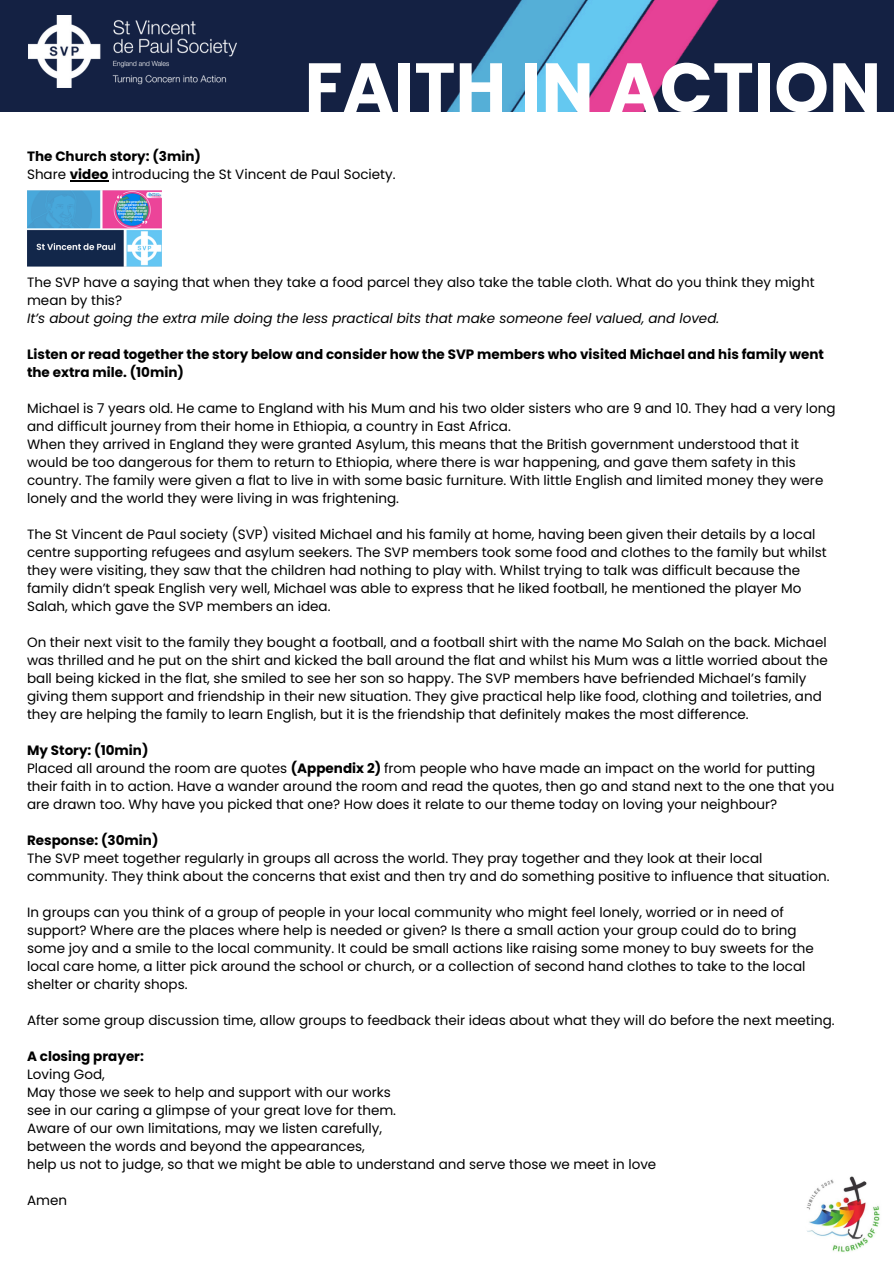
<style>
.page{position:relative;width:894px;height:1264px;background:#fff}
.page>*{position:absolute;margin:0;border:0;box-sizing:border-box;transform-origin:0 0}
.t1{font:700 69.45px "Poppins";color:#fff}
.t2{font:13.5px/18px "Poppins";color:#000}
.t3{font:700 13.5px/18px "Poppins";color:#000}
.t4{font:italic 13.5px "Poppins";color:#000}
.s1{font-weight:700}
</style>
<div class="page">
<img style="left:802px;top:1174px;width:80px;height:79px;border-radius:50%">
<hr style="left:70px;top:180px;width:38px;height:1px;background:#000">
<img style="left:27px;top:191px;width:134px;height:75px">
<div style="left:0;top:0;width:893px;height:112px;background:#142143"></div>
<img style="left:29px;top:16px;width:208px;height:72px">
<img style="left:446px;top:0;width:273px;height:112px">
<p class="t1" style="left:304px;top:39px;width:578px">FAITH IN ACTION</p>
<p class="t3" style="left:27px;top:147px;width:175px">The Church story: (3min)</p>
<h1 class="t2" style="left:27px;top:165px;width:370px">Share <span class="s1">video</span> introducing the St Vincent de Paul Society.</h1>
<p class="t2" style="left:27px;top:273px;width:788px">The SVP have a saying that when they take a food parcel they also take the table cloth. What do you think they might mean by this?</p>
<p class="t4" style="left:27px;top:309px;width:693px">It’s about going the extra mile doing the less practical bits that make someone feel valued, and loved.</p>
<p class="t3" style="left:27px;top:345px;width:798px">Listen or read together the story below and consider how the SVP members who visited Michael and his family went the extra mile. (10min)</p>
<p class="t2" style="left:27px;top:399px;width:809px">Michael is 7 years old. He came to England with his Mum and his two older sisters who are 9 and 10. They had a very long and difficult journey from their home in Ethiopia, a country in East Africa.</p>
<h2 class="t2" style="left:27px;top:435px;width:797px">When they arrived in England they were granted Asylum, this means that the British government understood that it would be too dangerous for them to return to Ethiopia, where there is war happening, and gave them safety in this country. The family were given a flat to live in with some basic furniture. With little English and limited money they were lonely and the world they were living in was frightening.</h2>
<p class="t2" style="left:27px;top:525px;width:801px">The St Vincent de Paul society (SVP) visited Michael and his family at home, having been given their details by a local centre supporting refugees and asylum seekers. The SVP members took some food and clothes to the family but whilst they were visiting, they saw that the children had nothing to play with. Whilst trying to talk was difficult because the family didn’t speak English very well, Michael was able to express that he liked football, he mentioned the player Mo Salah, which gave the SVP members an idea.</p>
<p class="t2" style="left:27px;top:633px;width:801px">On their next visit to the family they bought a football, and a football shirt with the name Mo Salah on the back. Michael was thrilled and he put on the shirt and kicked the ball around the flat and whilst his Mum was a little worried about the ball being kicked in the flat, she smiled to see her son so happy. The SVP members have befriended Michael’s family giving them support and friendship in their new situation. They give practical help like food, clothing and toiletries, and they are helping the family to learn English, but it is the friendship that definitely makes the most difference.</p>
<p class="t3" style="left:27px;top:741px;width:123px">My Story: (10min)</p>
<p class="t2" style="left:27px;top:759px;width:808px">Placed all around the room are quotes <span class="s1">(Appendix 2)</span> from people who have made an impact on the world for putting their faith in to action. Have a wander around the room and read the quotes, then go and stand next to the one that you are drawn too. Why have you picked that one? How does it relate to our theme today on loving your neighbour?</p>
<p class="t3" style="left:27px;top:831px;width:133px">Response: (30min)</p>
<p class="t2" style="left:27px;top:849px;width:803px">The SVP meet together regularly in groups all across the world. They pray together and they look at their local community. They think about the concerns that exist and then try and do something positive to influence that situation.</p>
<p class="t2" style="left:27px;top:903px;width:788px">In groups can you think of a group of people in your local community who might feel lonely, worried or in need of support? Where are the places where help is needed or given? Is there a small action your group could do to bring some joy and a smile to the local community. It could be small actions like raising some money to buy sweets for the local care home, a litter pick around the school or church, or a collection of second hand clothes to take to the local shelter or charity shops.</p>
<p class="t2" style="left:27px;top:1011px;width:809px">After some group discussion time, allow groups to feedback their ideas about what they will do before the next meeting.</p>
<p class="t3" style="left:27px;top:1047px;width:118px">A closing prayer:</p>
<p class="t2" style="left:27px;top:1065px;width:79px">Loving God,</p>
<p class="t2" style="left:27px;top:1083px;width:365px">May those we seek to help and support with our works</p>
<p class="t2" style="left:27px;top:1101px;width:370px">see in our caring a glimpse of your great love for them.</p>
<p class="t2" style="left:27px;top:1119px;width:356px">Aware of our own limitations, may we listen carefully,</p>
<p class="t2" style="left:27px;top:1137px;width:339px">between the words and beyond the appearances,</p>
<p class="t2" style="left:27px;top:1155px;width:630px">help us not to judge, so that we might be able to understand and serve those we meet in love</p>
<p class="t2" style="left:27px;top:1191px;width:42px">Amen</p>
</div>
